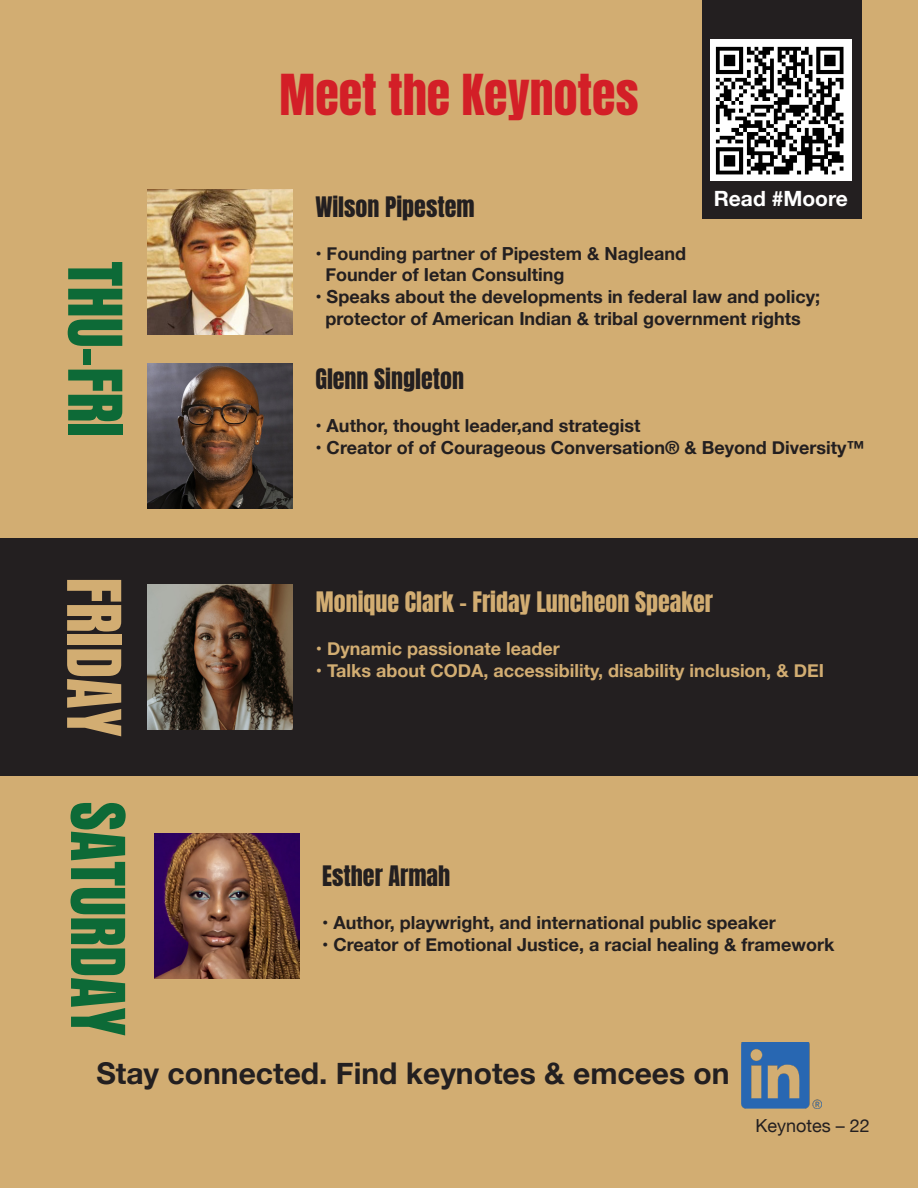
<style>
.page{position:relative;width:918px;height:1188px;background:#d2ad72}
.page>*{position:absolute;margin:0;border:0;box-sizing:border-box;transform-origin:0 0}
.t1{font:63px "Anton";color:#0d6a37}
.t2{font:63px "Anton";color:#d2ad72}
.t3{font:48px "Anton";color:#d31f27}
.t4{font:700 30px "Helvetica Neue";color:#231f20}
.t5{font:24px "Anton";color:#231f20}
.t6{font:24px "Anton";color:#d2ad72}
.t7{font:700 21px "Helvetica Neue";color:#fff}
.t8{font:700 18px "Helvetica Neue";color:#231f20}
.t9{font:700 18px "Helvetica Neue";color:#d2ad72}
.t10{font:18px "Helvetica Neue";color:#231f20}
</style>
<div class="page">
<div style="left:702px;top:0;width:159px;height:218px;background:#231f20"></div>
<div style="left:0;top:538px;width:918px;height:238px;background:#231f20"></div>
<img style="left:148px;top:363px;width:145px;height:145px">
<img style="left:155px;top:834px;width:145px;height:145px">
<img style="left:148px;top:189px;width:145px;height:145px">
<img style="left:148px;top:585px;width:145px;height:145px">
<img style="left:711px;top:40px;width:140px;height:140px">
<img style="left:742px;top:1042px;width:80px;height:66px">
<p class="t1" style="left:127px;top:261px;width:177px;rotate:90deg">THU-FRI</p>
<p class="t2" style="left:126px;top:578px;width:161px;rotate:90deg">FRIDAY</p>
<p class="t3" style="left:280px;top:70px;width:360px">Meet the Keynotes</p>
<p class="t7" style="left:714px;top:182px;width:136px">Read #Moore</p>
<p class="t5" style="left:315px;top:194px;width:161px">Wilson Pipestem</p>
<p class="t8" style="left:315px;top:239px;width:372px">• Founding partner of Pipestem &amp; Nagleand</p>
<p class="t8" style="left:325px;top:261px;width:240px">Founder of Ietan Consulting</p>
<p class="t8" style="left:315px;top:283px;width:506px">• Speaks about the developments in federal law and policy;</p>
<p class="t8" style="left:325px;top:304px;width:477px">protector of American Indian &amp; tribal government rights</p>
<p class="t5" style="left:315px;top:366px;width:150px">Glenn Singleton</p>
<p class="t8" style="left:315px;top:411px;width:327px">• Author, thought leader,and strategist</p>
<p class="t8" style="left:315px;top:433px;width:551px">• Creator of of Courageous Conversation® &amp; Beyond Diversity™</p>
<p class="t6" style="left:316px;top:590px;width:399px">Monique Clark – Friday Luncheon Speaker</p>
<p class="t9" style="left:316px;top:635px;width:245px">• Dynamic passionate leader</p>
<p class="t9" style="left:316px;top:656px;width:510px">• Talks about CODA, accessibility, disability inclusion, &amp; DEI</p>
<p class="t1" style="left:130px;top:802px;width:236px;rotate:90deg">SATURDAY</p>
<p class="t4" style="left:96px;top:1050px;width:635px">Stay connected. Find keynotes &amp; emcees on</p>
<p class="t5" style="left:322px;top:864px;width:130px">Esther Armah</p>
<p class="t8" style="left:322px;top:909px;width:455px">• Author, playwright, and international public speaker</p>
<p class="t8" style="left:322px;top:930px;width:514px">• Creator of Emotional Justice, a racial healing &amp; framework</p>
<p class="t10" style="left:755px;top:1112px;width:116px">Keynotes – 22</p>
</div>
